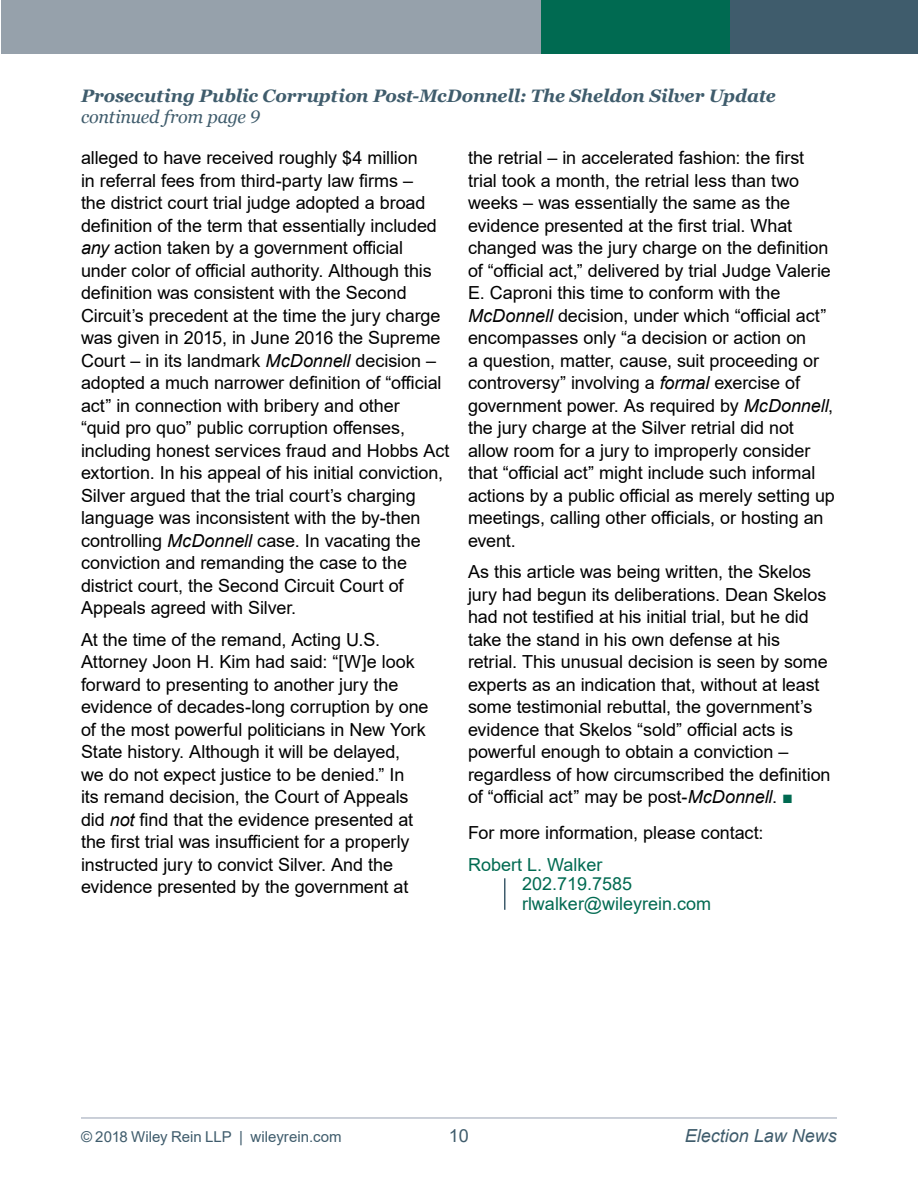
<style>
.page{position:relative;width:918px;height:1188px;background:#fff}
.page>*{position:absolute;margin:0;border:0;box-sizing:border-box;transform-origin:0 0}
.t1{font:18px/22.5px "Arial";letter-spacing:-.005em;color:#000}
.t2{font:italic 700 18px "Georgia";letter-spacing:-.005em;color:#3f5c6c}
.t3{font:18px/19.5px "Arial";color:#006a51}
.t4{font:italic 18px "Georgia";letter-spacing:-.015em;color:#3f5c6c}
.t5{font:italic 18px "Arial";color:#3f5c6c}
.t6{font:18px "Arial";color:#3f5c6c}
.t7{font:15px "Arial";color:#3f5c6c}
.s1{font-style:italic}
.s2{color:#006a51}
</style>
<div class="page">
<hr style="left:81px;top:1118px;width:756px;height:1px;background:#97a1b3">
<div style="left:1px;top:0;width:540px;height:54px;background:#96a1ab"></div>
<div style="left:541px;top:0;width:189px;height:54px;background:#006a51"></div>
<div style="left:730px;top:0;width:188px;height:54px;background:#3f5c6c"></div>
<hr style="left:504px;top:878px;width:2px;height:32px;background:#3f5c6c">
<p class="t2" style="left:81px;top:84px;width:696px">Prosecuting Public Corruption Post-McDonnell: The Sheldon Silver Update</p>
<p class="t4" style="left:81px;top:105px;width:181px">continued from page 9</p>
<p class="t1" style="left:81px;top:147px;width:370px">alleged to have received roughly $4 million<br>in referral fees from third-party law firms –<br>the district court trial judge adopted a broad definition of the term that essentially included <span class="s1">any</span> action taken by a government official under color of official authority. Although this definition was consistent with the Second Circuit’s precedent at the time the jury charge was given in 2015, in June 2016 the Supreme Court – in its landmark <span class="s1">McDonnell</span> decision – adopted a much narrower definition of “official act” in connection with bribery and other<br>“quid pro quo” public corruption offenses, including honest services fraud and Hobbs Act extortion. In his appeal of his initial conviction, Silver argued that the trial court’s charging language was inconsistent with the by-then controlling <span class="s1">McDonnell</span> case. In vacating the conviction and remanding the case to the district court, the Second Circuit Court of Appeals agreed with Silver.</p>
<p class="t1" style="left:81px;top:628px;width:349px">At the time of the remand, Acting U.S.<br>Attorney Joon H. Kim had said: “[W]e look forward to presenting to another jury the evidence of decades-long corruption by one of the most powerful politicians in New York State history. Although it will be delayed,<br>we do not expect justice to be denied.” In<br>its remand decision, the Court of Appeals did <span class="s1">not</span> find that the evidence presented at the first trial was insufficient for a properly instructed jury to convict Silver. And the evidence presented by the government at</p>
<p class="t1" style="left:468px;top:147px;width:368px">the retrial – in accelerated fashion: the first trial took a month, the retrial less than two weeks – was essentially the same as the evidence presented at the first trial. What changed was the jury charge on the definition of “official act,” delivered by trial Judge Valerie E. Caproni this time to conform with the <span class="s1">McDonnell</span> decision, under which “official act” encompasses only “a decision or action on<br>a question, matter, cause, suit proceeding or controversy” involving a <span class="s1">formal</span> exercise of government power. As required by <span class="s1">McDonnell</span>, the jury charge at the Silver retrial did not allow room for a jury to improperly consider that “official act” might include such informal actions by a public official as merely setting up meetings, calling other officials, or hosting an event.</p>
<p class="t1" style="left:468px;top:561px;width:364px">As this article was being written, the Skelos jury had begun its deliberations. Dean Skelos had not testified at his initial trial, but he did take the stand in his own defense at his retrial. This unusual decision is seen by some experts as an indication that, without at least some testimonial rebuttal, the government’s evidence that Skelos “sold” official acts is powerful enough to obtain a conviction – regardless of how circumscribed the definition of “official act” may be post-<span class="s1">McDonnell</span>. <span class="s2">■</span></p>
<p class="t1" style="left:468px;top:822px;width:297px">For more information, please contact:</p>
<p class="t3" style="left:522px;top:855px;width:191px;text-indent:-54px">Robert L. Walker<br>202.719.7585 rlwalker@wileyrein.com</p>
<p class="t7" style="left:81px;top:1126px;width:262px">© 2018 Wiley Rein LLP | wileyrein.com</p>
<p class="t6" style="left:449px;top:1123px;width:22px">10</p>
<p class="t5" style="left:685px;top:1124px;width:154px">Election Law News</p>
</div>
